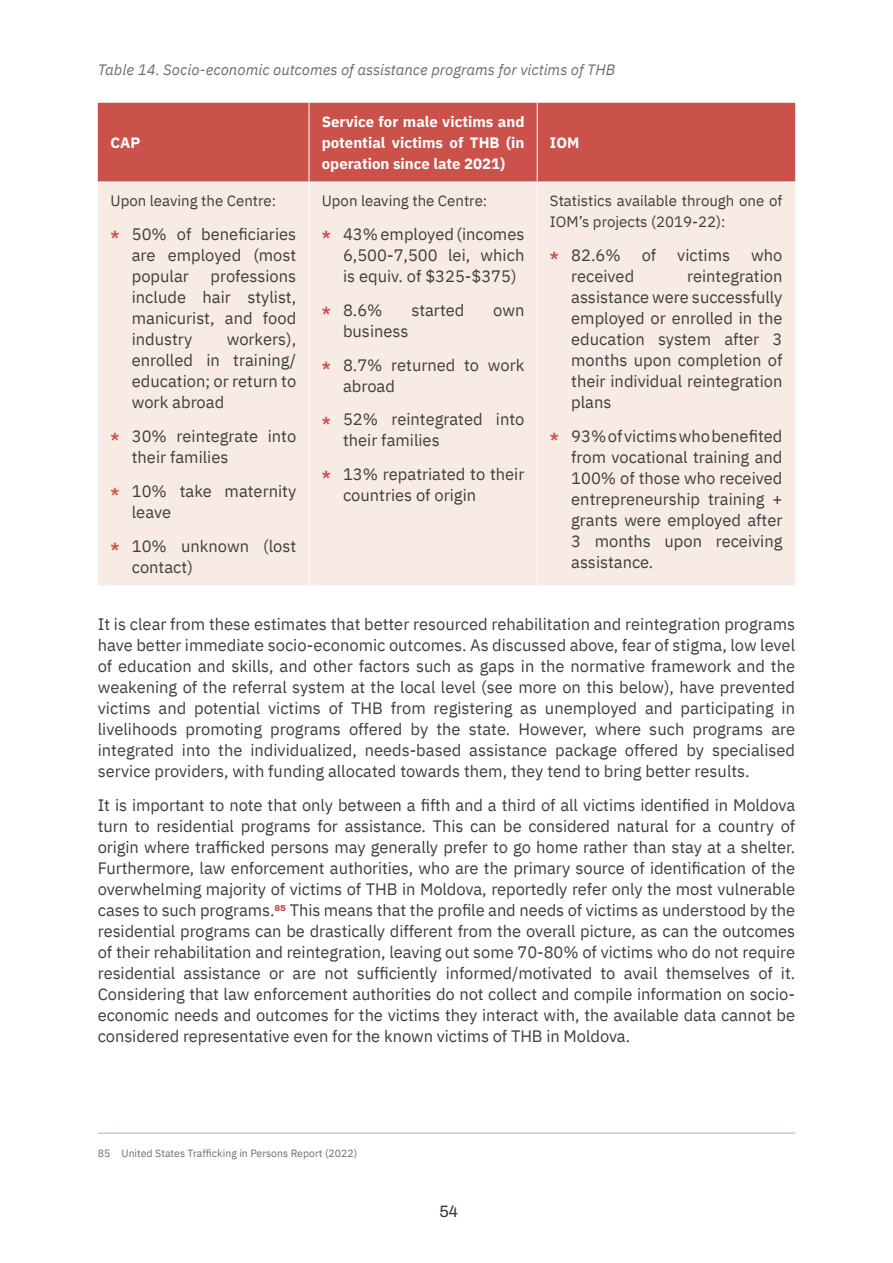
<style>
.page{position:relative;width:893px;height:1263px;background:#fff}
.page>*{position:absolute;margin:0;border:0;box-sizing:border-box;transform-origin:0 0}
.t1{font:16.5px/21px "IBM Plex Sans";color:#3e3e3f;text-align:justify}
.t2{font:600 16.5px "Archivo";color:#323738}
.t3{font:15px/21px "IBM Plex Sans";color:#3e3e3f}
.t4{font:700 15px/21px "IBM Plex Sans";color:#fff;text-align:justify}
.t5{font:italic 15px "IBM Plex Sans";color:#6c6d70}
.t6{font:10.5px "IBM Plex Sans";color:#6c6d70}
</style>
<div class="page">
<div style="left:98px;top:103px;width:697px;height:79px;background:#ca524b"></div>
<div style="left:98px;top:183px;width:697px;height:402px;background:#f8eae4"></div>
<hr style="left:309px;top:103px;width:1px;height:79px;background:#fff">
<hr style="left:537px;top:103px;width:1px;height:79px;background:#fff">
<hr style="left:309px;top:182px;width:1px;height:403px;background:#fff">
<hr style="left:537px;top:182px;width:1px;height:403px;background:#fff">
<hr style="left:98px;top:1133px;width:697px;height:1px;background:#e0a193">
<p class="t5" style="left:98px;top:59px;width:519px">Table 14. Socio-economic outcomes of assistance programs for victims of THB</p>
<p class="t4" style="left:111px;top:131px;width:31px">CAP</p>
<p class="t3" style="left:111px;top:189px;width:167px">Upon leaving the Centre:</p>
<p class="t1" style="left:132px;top:222px;width:166px;text-indent:-21px"><sub>*</sub> 50% of beneficiaries are employed (most popular</p>
<p class="t1" style="left:132px;top:264px;width:166px;text-indent:79px">professions include hair stylist, manicurist, and food industry</p>
<p class="t1" style="left:132px;top:327px;width:166px;text-indent:95px">workers), enrolled in training/ education; or return to work abroad</p>
<p class="t1" style="left:132px;top:424px;width:166px;text-indent:-21px"><sub>*</sub> 30% reintegrate into their families</p>
<p class="t1" style="left:132px;top:479px;width:166px;text-indent:-21px"><sub>*</sub> 10% take maternity leave</p>
<p class="t1" style="left:132px;top:534px;width:166px;text-indent:-21px"><sub>*</sub> 10% unknown (lost contact)</p>
<p class="t4" style="left:322px;top:110px;width:204px">Service for male victims and potential victims of THB (in operation since late 2021)</p>
<p class="t3" style="left:322px;top:189px;width:167px">Upon leaving the Centre:</p>
<p class="t1" style="left:343px;top:222px;width:183px;text-indent:-21px"><sub>*</sub> 43% employed (incomes 6,500-7,500 lei, which is equiv. of $325-$375)</p>
<p class="t1" style="left:322px;top:298px;width:62px"><sub>*</sub> 8.6%</p>
<p class="t1" style="left:411px;top:298px;width:54px">started</p>
<p class="t1" style="left:493px;top:298px;width:33px">own</p>
<p class="t1" style="left:322px;top:313px;width:204px;line-height:33.8px;text-indent:21px">business<br><sub>*</sub> 8.7% returned to work</p>
<p class="t1" style="left:322px;top:368px;width:204px;line-height:33.8px;text-indent:21px">abroad<br><sub>*</sub> 52% reintegrated into</p>
<p class="t1" style="left:322px;top:422px;width:204px;line-height:33.8px;text-indent:21px">their families<br><sub>*</sub> 13% repatriated to their</p>
<p class="t1" style="left:343px;top:483px;width:135px">countries of origin</p>
<p class="t4" style="left:550px;top:131px;width:31px">IOM</p>
<p class="t3" style="left:550px;top:189px;width:234px">Statistics available through one of<br>IOM’s projects (2019-22):</p>
<p class="t1" style="left:550px;top:243px;width:72px"><sub>*</sub> 82.6%</p>
<p class="t1" style="left:642px;top:243px;width:16px">of</p>
<p class="t1" style="left:677px;top:243px;width:54px">victims</p>
<p class="t1" style="left:751px;top:243px;width:33px">who</p>
<p class="t1" style="left:571px;top:264px;width:65px">received</p>
<p class="t1" style="left:571px;top:264px;width:213px;text-indent:116px">reintegration assistance were successfully employed or enrolled in the education system after 3 months upon completion of their individual reintegration plans</p>
<p class="t1" style="left:571px;top:424px;width:213px;text-indent:-21px"><sub>*</sub> 93% of victims who benefited from vocational training and 100% of those who received entrepreneurship training + grants were employed after 3 months upon receiving assistance.</p>
<p class="t1" style="left:98px;top:612px;width:699px">It is clear from these estimates that better resourced rehabilitation and reintegration programs have better immediate socio-economic outcomes. As discussed above, fear of stigma, low level of education and skills, and other factors such as gaps in the normative framework and the weakening of the referral system at the local level (see more on this below), have prevented victims and potential victims of THB from registering as unemployed and participating in livelihoods promoting programs offered by the state. However, where such programs are integrated into the individualized, needs-based assistance package offered by specialised service providers, with funding allocated towards them, they tend to bring better results.</p>
<p class="t1" style="left:98px;top:793px;width:699px">It is important to note that only between a fifth and a third of all victims identified in Moldova turn to residential programs for assistance. This can be considered natural for a country of origin where trafficked persons may generally prefer to go home rather than stay at a shelter.<br>Furthermore, law enforcement authorities, who are the primary source of identification of the overwhelming majority of victims of THB in Moldova, reportedly refer only the most vulnerable cases to such programs.<sup>85</sup> This means that the profile and needs of victims as understood by the residential programs can be drastically different from the overall picture, as can the outcomes of their rehabilitation and reintegration, leaving out some 70-80% of victims who do not require residential assistance or are not sufficiently informed/motivated to avail themselves of it.<br>Considering that law enforcement authorities do not collect and compile information on socio&shy;economic needs and outcomes for the victims they interact with, the available data cannot be considered representative even for the known victims of THB in Moldova.</p>
<p class="t6" style="left:98px;top:1145px;width:261px">85 United States Trafficking in Persons Report (2022)</p>
<p class="t2" style="left:439px;top:1199px;width:20px">54</p>
</div>
